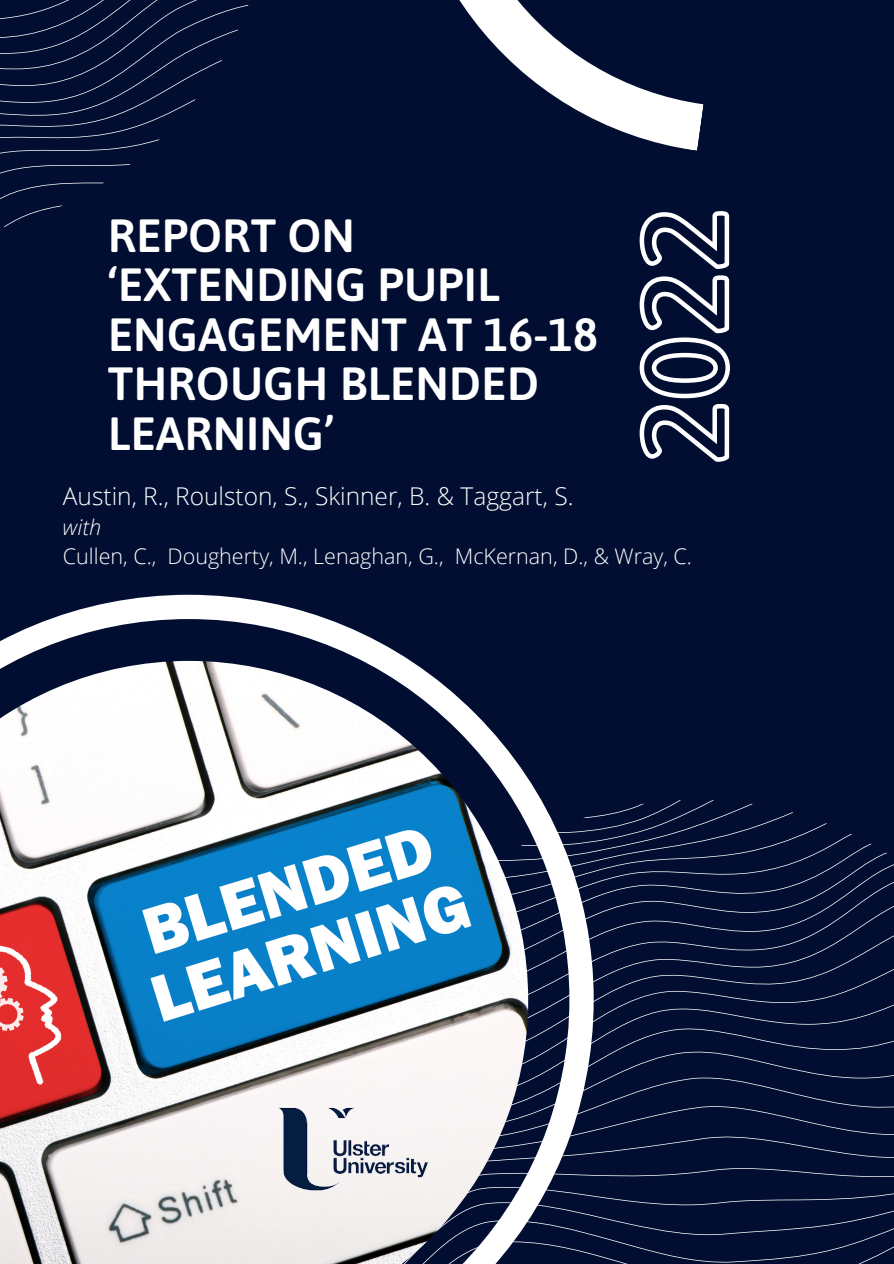
<style>
.page{position:relative;width:894px;height:1264px;background:#fff}
.page>*{position:absolute;margin:0;border:0;box-sizing:border-box;transform-origin:0 0}
.t1{font:600 46.5px/49.5px "Asap";color:#fff}
.t2{font:300 24.45px "Open Sans";color:#fff}
.t3{font:300 21.45px "Open Sans";color:#fff}
.t4{font:italic 300 21.45px "Open Sans";color:#fff}
</style>
<div class="page">
<div style="left:0;top:0;width:893px;height:1263px;background:#010e31"></div>
<svg style="left:0;top:594px;width:542px;height:206px"></svg>
<svg style="left:528px;top:800px;width:365px;height:463px"></svg>
<svg style="left:0;top:0;width:249px;height:228px"></svg>
<svg style="left:459px;top:0;width:245px;height:151px"></svg>
<svg style="left:639px;top:211px;width:91px;height:251px"></svg>
<img style="left:0;top:661px;width:528px;height:602px">
<img style="left:278px;top:1107px;width:151px;height:83px">
<p class="t1" style="left:108px;top:210px;width:491px">REPORT ON ‘EXTENDING PUPIL<br>ENGAGEMENT AT 16-18<br>THROUGH BLENDED<br>LEARNING’</p>
<p class="t2" style="left:63px;top:478px;width:512px">Austin, R., Roulston, S., Skinner, B. &amp; Taggart, S.</p>
<p class="t4" style="left:63px;top:512px;width:40px">with</p>
<p class="t3" style="left:63px;top:541px;width:630px">Cullen, C., Dougherty, M., Lenaghan, G., McKernan, D., &amp; Wray, C.</p>
</div>
